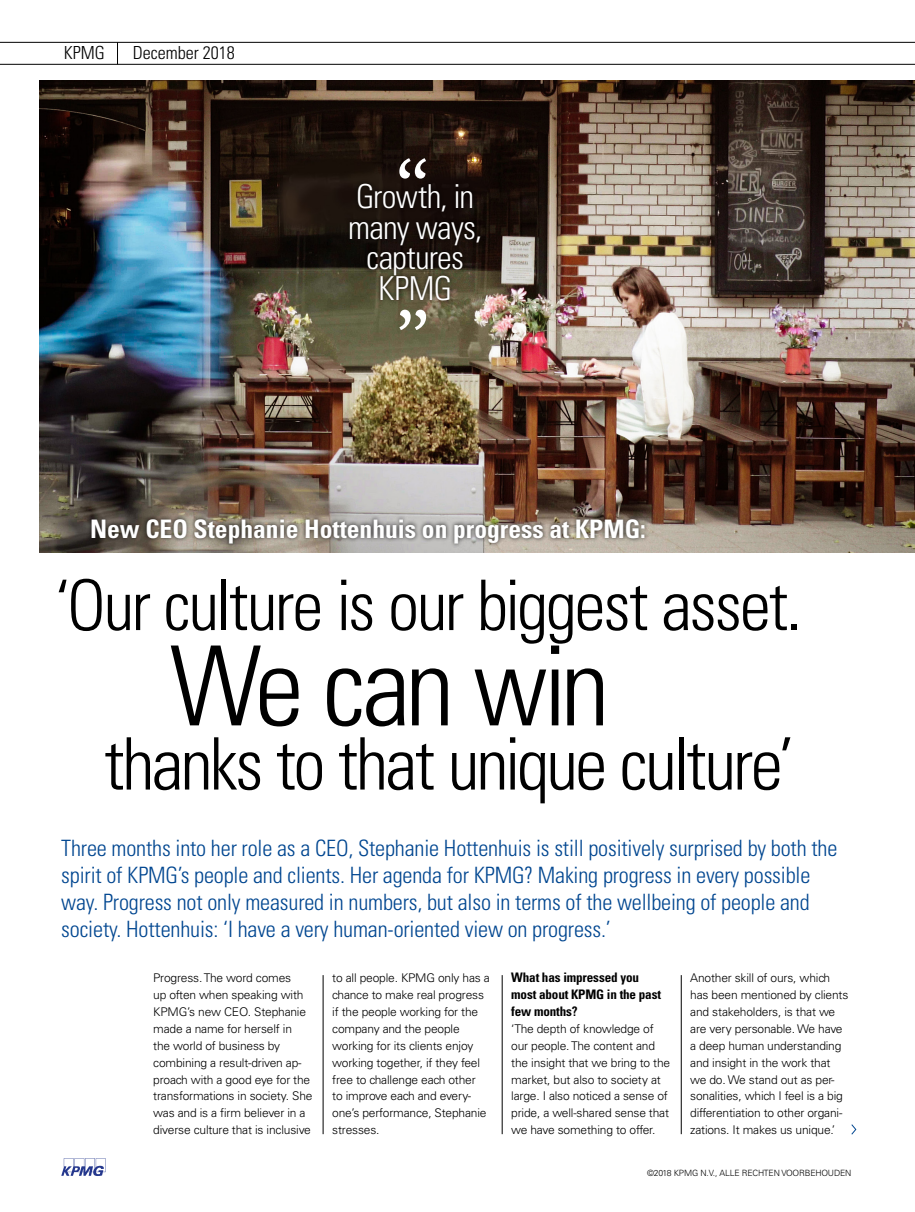
<style>
.page{position:relative;width:915px;height:1212px;background:#fff}
.page>*{position:absolute;margin:0;border:0;box-sizing:border-box;transform-origin:0 0}
.t1{font:300 condensed 110.55px "Univers";letter-spacing:-.055em;color:#000}
.t2{font:300 condensed 72.3px "Univers";letter-spacing:-.04em;color:#000}
.t3{font:300 condensed 69.75px "Univers";letter-spacing:-.035em;color:#000}
.t4{font:300 condensed 33px/30.8px "Univers";letter-spacing:-.02em;color:#fff;text-align:center}
.t5{font:700 condensed 25.5px "Univers";color:#fff}
.t6{font:300 condensed 22.5px/27px "Univers";letter-spacing:-.005em;color:#004690}
.t7{font:300 condensed 18px "Univers";color:#000}
.t8{font:700 condensed 13.2px/17px "Univers";letter-spacing:-.01em;color:#000}
.t9{font:300 12px/16.8px "Univers LT";letter-spacing:-.015em;color:#000}
.t10{font:300 8.7px "Univers LT";letter-spacing:-.015em;color:#000}
</style>
<div class="page">
<img style="left:39px;top:81px;width:875px;height:472px">
<svg style="left:61px;top:1158px;width:45px;height:18px"></svg>
<div style="left:87px;top:514px;width:561px;height:34px;background:#000;opacity:.75"></div>
<hr style="left:323px;top:975px;width:1px;height:159px;background:#000">
<hr style="left:501px;top:975px;width:1px;height:159px;background:#000">
<hr style="left:680px;top:975px;width:1px;height:159px;background:#000">
<svg style="left:851px;top:1124px;width:5px;height:11px"></svg>
<div style="left:346px;top:179px;width:138px;height:126px;background:#000;opacity:.8"></div>
<svg style="left:399px;top:158px;width:27px;height:21px"></svg>
<svg style="left:399px;top:310px;width:27px;height:20px"></svg>
<hr style="left:0;top:64px;width:914px;height:1px;background:#000">
<hr style="left:0;top:42px;width:914px;height:1px;background:#000">
<svg style="left:117px;top:42px;width:1px;height:22px"></svg>
<h3 class="t7" style="left:64px;top:42px;width:43px">KPMG</h3>
<h3 class="t7" style="left:133px;top:42px;width:103px">December 2018</h3>
<h3 class="t4" style="left:348px;top:181px;width:135px">Growth, in many ways, captures<br>KPMG</h3>
<h3 class="t5" style="left:90px;top:513px;width:557px">New CEO Stephanie Hottenhuis on progress at KPMG:</h3>
<h3 class="t3" style="left:55px;top:564px;width:748px">‘Our culture is our biggest asset.</h3>
<h1 class="t1" style="left:169px;top:620px;width:441px">We can win</h1>
<h2 class="t2" style="left:104px;top:721px;width:691px">thanks to that unique culture’</h2>
<p class="t6" style="left:61px;top:834px;width:777px">Three months into her role as a CEO, Stephanie Hottenhuis is still positively surprised by both the spirit of KPMG’s people and clients. Her agenda for KPMG? Making progress in every possible way. Progress not only measured in numbers, but also in terms of the wellbeing of people and society. Hottenhuis: ‘I have a very human-oriented view on progress.’</p>
<p class="t9" style="left:332px;top:969px;width:159px">to all people. KPMG only has a chance to make real progress if the people working for the company and the people working for its clients enjoy working together, if they feel free to challenge each other<br>to improve each and every&shy;one’s performance, Stephanie stresses.</p>
<p class="t8" style="left:511px;top:969px;width:151px">What has impressed you most about KPMG in the past few months?</p>
<p class="t9" style="left:690px;top:969px;width:160px">Another skill of ours, which has been mentioned by clients and stakeholders, is that we are very personable. We have a deep human understanding and insight in the work that we do. We stand out as per&shy;sonalities, which I feel is a big differentiation to other organi&shy;zations. It makes us unique.’</p>
<p class="t9" style="left:153px;top:969px;width:161px">Progress. The word comes<br>up often when speaking with<br>KPMG’s new CEO. Stephanie made a name for herself in<br>the world of business by combining a result-driven ap&shy;proach with a good eye for the transformations in society. She was and is a firm believer in a diverse culture that is inclusive</p>
<p class="t9" style="left:511px;top:1020px;width:160px">‘The depth of knowledge of our people. The content and the insight that we bring to the market, but also to society at large. I also noticed a sense of pride, a well-shared sense that we have something to offer.</p>
<p class="t10" style="left:646px;top:1167px;width:206px">©2018 KPMG N.V., ALLE RECHTEN VOORBEHOUDEN</p>
</div>
